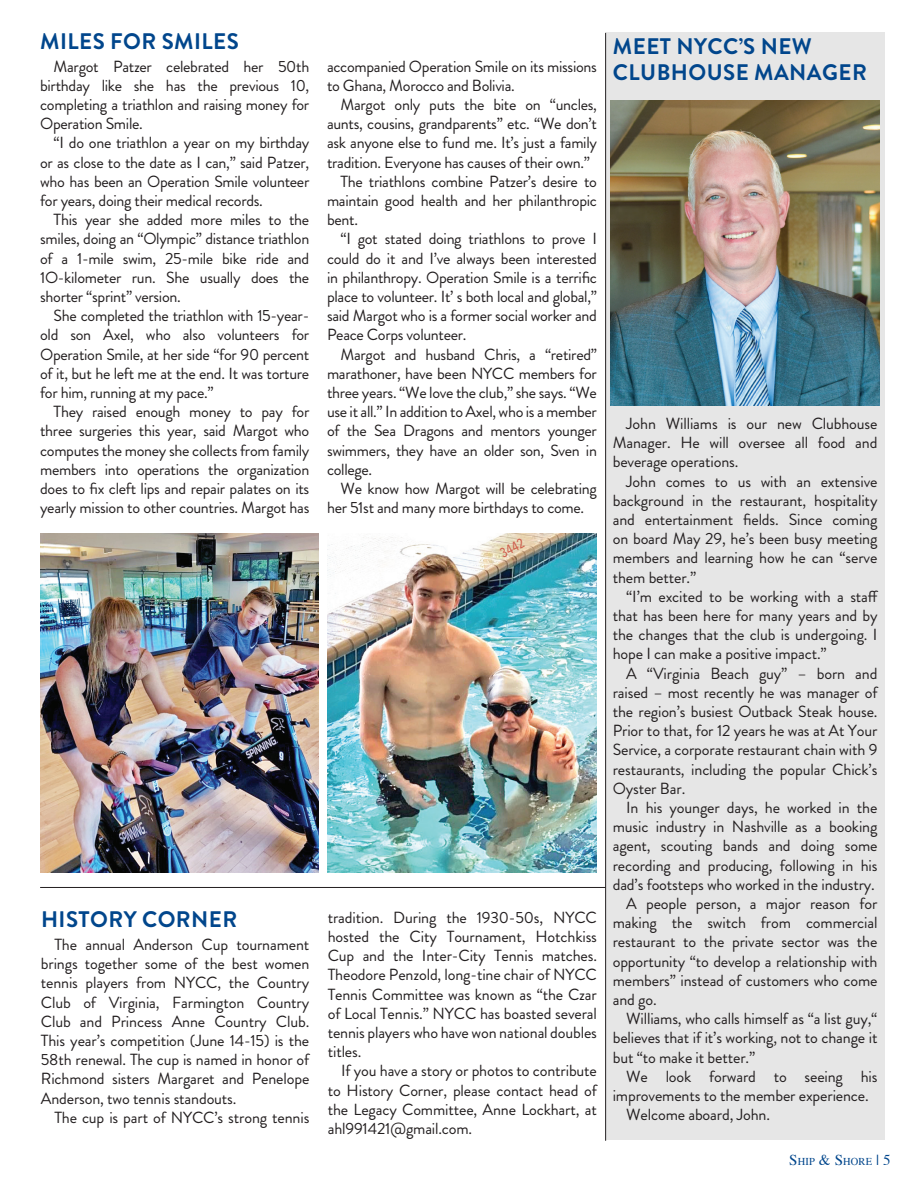
<style>
.page{position:relative;width:918px;height:1188px;background:#fff}
.page>*{position:absolute;margin:0;border:0;box-sizing:border-box;transform-origin:0 0}
.Sub_Header{font:700 22.5px/25.5px "Brandon Grotesque";letter-spacing:.02em;color:#01468c}
.BODY_TEXT{font:16.2px/19.2px "Brandon Grotesque";letter-spacing:-.01em;color:#231f20;text-align:justify}
.t1{font:500 13.5px "Avenir Next Condensed";color:#cc5242}
.t2{font:10.5px "Times";letter-spacing:.015em;color:#01468c}
.s1{font-size:15px}
</style>
<div class="page">
<div style="left:606px;top:33px;width:278px;height:1107px;background:#e6e6e6"></div>
<hr style="left:605px;top:33px;width:1px;height:1108px;background:#231f20">
<hr style="left:40px;top:887px;width:566px;height:1px;background:#231f20">
<img style="left:610px;top:100px;width:270px;height:305px">
<img style="left:40px;top:534px;width:279px;height:339px">
<img style="left:328px;top:534px;width:269px;height:339px">
<p class="Sub_Header" style="left:40px;top:28px;width:200px">MILES FOR SMILES</p>
<p class="BODY_TEXT" style="left:40px;top:57px;width:271px;text-indent:14px">Margot Patzer celebrated her 50th birthday like she has the previous 10, completing a triathlon and raising money for Operation Smile.</p>
<p class="BODY_TEXT" style="left:40px;top:133px;width:271px;text-indent:14px">“I do one triathlon a year on my birthday or as close to the date as I can,” said Patzer, who has been an Operation Smile volunteer for years, doing their medical records.</p>
<p class="BODY_TEXT" style="left:40px;top:210px;width:271px;text-indent:14px">This year she added more miles to the smiles, doing an “Olympic” distance triathlon of a 1-mile swim, 25-mile bike ride and 1O-kilometer run. She usually does the shorter “sprint” version.</p>
<p class="BODY_TEXT" style="left:40px;top:306px;width:271px;text-indent:14px">She completed the triathlon with 15-year&shy;old son Axel, who also volunteers for Operation Smile, at her side “for 90 percent of it, but he left me at the end. It was torture for him, running at my pace.”</p>
<p class="BODY_TEXT" style="left:40px;top:402px;width:271px;text-indent:14px">They raised enough money to pay for three surgeries this year, said Margot who computes the money she collects from family members into operations the organization does to fix cleft lips and repair palates on its yearly mission to other countries. Margot has</p>
<p class="Sub_Header" style="left:41px;top:907px;width:198px">HISTORY CORNER</p>
<p class="BODY_TEXT" style="left:41px;top:935px;width:270px;text-indent:14px">The annual Anderson Cup tournament brings together some of the best women tennis players from NYCC, the Country Club of Virginia, Farmington Country Club and Princess Anne Country Club.<br>This year’s competition (June 14-15) is the 58th renewal. The cup is named in honor of Richmond sisters Margaret and Penelope Anderson, two tennis standouts.</p>
<p class="BODY_TEXT" style="left:54px;top:1108px;width:257px">The cup is part of NYCC’s strong tennis</p>
<p class="BODY_TEXT" style="left:327px;top:57px;width:271px">accompanied Operation Smile on its missions to Ghana, Morocco and Bolivia.</p>
<p class="BODY_TEXT" style="left:327px;top:95px;width:272px;text-indent:14px">Margot only puts the bite on “uncles, aunts, cousins, grandparents” etc. “We don’t ask anyone else to fund me. It’s just a family tradition. Everyone has causes of their own.”</p>
<p class="BODY_TEXT" style="left:327px;top:172px;width:272px;text-indent:14px">The triathlons combine Patzer’s desire to maintain good health and her philanthropic bent.</p>
<p class="BODY_TEXT" style="left:327px;top:229px;width:272px;text-indent:14px">“I got stated doing triathlons to prove I could do it and I’ve always been interested in philanthropy. Operation Smile is a terrific place to volunteer. It’ s both local and global,” said Margot who is a former social worker and Peace Corps volunteer.</p>
<p class="BODY_TEXT" style="left:327px;top:345px;width:272px;text-indent:14px">Margot and husband Chris, a “retired” marathoner, have been NYCC members for three years. “We love the club,” she says. “We use it all.” In addition to Axel, who is a member of the Sea Dragons and mentors younger swimmers, they have an older son, Sven in college.</p>
<p class="BODY_TEXT" style="left:327px;top:479px;width:271px;text-indent:14px">We know how Margot will be celebrating her 51st and many more birthdays to come.</p>
<p class="t1" style="left:497px;top:547px;width:27px;rotate:-28deg">3442</p>
<p class="BODY_TEXT" style="left:328px;top:908px;width:271px">tradition. During the 1930-50s, NYCC hosted the City Tournament, Hotchkiss Cup and the Inter-City Tennis matches.<br>Theodore Penzold, long-tine chair of NYCC Tennis Committee was known as “the Czar of Local Tennis.” NYCC has boasted several tennis players who have won national doubles titles.</p>
<p class="BODY_TEXT" style="left:328px;top:1061px;width:271px;text-indent:14px">If you have a story or photos to contribute to History Corner, please contact head of the Legacy Committee, Anne Lockhart, at ahl991421@gmail.com.</p>
<p class="Sub_Header" style="left:613px;top:34px;width:255px">MEET NYCC’S NEW<br>CLUBHOUSE MANAGER</p>
<p class="BODY_TEXT" style="left:613px;top:414px;width:266px;text-indent:14px">John Williams is our new Clubhouse Manager. He will oversee all food and beverage operations.</p>
<p class="BODY_TEXT" style="left:613px;top:472px;width:266px;text-indent:14px">John comes to us with an extensive background in the restaurant, hospitality and entertainment fields. Since coming on board May 29, he’s been busy meeting members and learning how he can “serve them better.”</p>
<p class="BODY_TEXT" style="left:613px;top:587px;width:267px;text-indent:14px">“I’m excited to be working with a staff that has been here for many years and by the changes that the club is undergoing. I hope I can make a positive impact.”</p>
<p class="BODY_TEXT" style="left:613px;top:664px;width:266px;text-indent:14px">A “Virginia Beach guy” – born and raised – most recently he was manager of the region’s busiest Outback Steak house.<br>Prior to that, for 12 years he was at At Your Service, a corporate restaurant chain with 9 restaurants, including the popular Chick’s Oyster Bar.</p>
<p class="BODY_TEXT" style="left:613px;top:798px;width:266px;text-indent:14px">In his younger days, he worked in the music industry in Nashville as a booking agent, scouting bands and doing some recording and producing, following in his dad’s footsteps who worked in the industry.</p>
<p class="BODY_TEXT" style="left:613px;top:894px;width:266px;text-indent:14px">A people person, a major reason for making the switch from commercial restaurant to the private sector was the opportunity “to develop a relationship with members” instead of customers who come and go.</p>
<p class="BODY_TEXT" style="left:613px;top:1009px;width:266px;text-indent:14px">Williams, who calls himself as “a list guy,“ believes that if it’s working, not to change it but “to make it better.”</p>
<p class="BODY_TEXT" style="left:613px;top:1067px;width:266px;text-indent:14px">We look forward to seeing his improvements to the member experience.</p>
<p class="BODY_TEXT" style="left:626px;top:1105px;width:145px">Welcome aboard, John.</p>
<p class="t2" style="left:789px;top:1151px;width:103px"><span class="s1">S</span>HIP <span class="s1">&amp; S</span>HORE <span class="s1">| 5</span></p>
</div>
